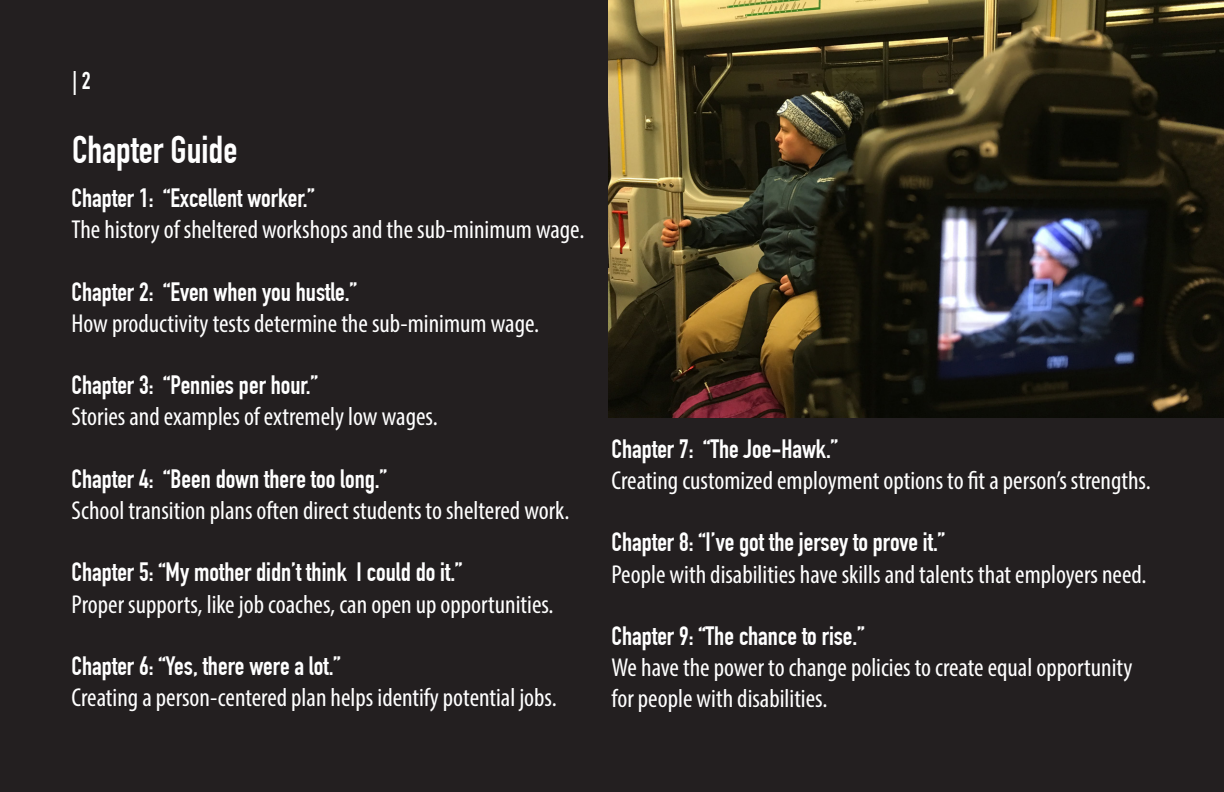
<style>
.page{position:relative;width:1224px;height:792px;background:#231f20}
.page>*{position:absolute;margin:0;border:0;box-sizing:border-box;transform-origin:0 0}
.t1{font:700 38px "DIN Condensed";color:#fff}
.t2{font:condensed 26px/31.2px "Myriad Pro";color:#fff}
.t3{font:700 26px "DIN Condensed";color:#fff}
.t4{font:700 24px "DIN Condensed";color:#fff}
</style>
<div class="page">
<img style="left:609px;top:0;width:615px;height:418px">
<p class="t4" style="left:72px;top:67px;width:20px">| 2</p>
<p class="t1" style="left:72px;top:127px;width:167px">Chapter Guide</p>
<p class="t3" style="left:72px;top:183px;width:245px">Chapter 1: “Excellent worker.”</p>
<p class="t2" style="left:72px;top:214px;width:514px">The history of sheltered workshops and the sub-minimum wage.</p>
<p class="t3" style="left:72px;top:276px;width:287px">Chapter 2: “Even when you hustle.”</p>
<p class="t2" style="left:72px;top:307px;width:469px">How productivity tests determine the sub-minimum wage.</p>
<p class="t3" style="left:72px;top:370px;width:248px">Chapter 3: “Pennies per hour.”</p>
<p class="t2" style="left:72px;top:401px;width:368px">Stories and examples of extremely low wages.</p>
<p class="t3" style="left:72px;top:463px;width:317px">Chapter 4: “Been down there too long.”</p>
<p class="t2" style="left:72px;top:494px;width:500px">School transition plans often direct students to sheltered work.</p>
<p class="t3" style="left:72px;top:557px;width:392px">Chapter 5: “My mother didn’t think I could do it.”</p>
<p class="t2" style="left:72px;top:588px;width:484px">Proper supports, like job coaches, can open up opportunities.</p>
<p class="t3" style="left:72px;top:651px;width:271px">Chapter 6: “Yes, there were a lot.”</p>
<p class="t2" style="left:72px;top:682px;width:487px">Creating a person-centered plan helps identify potential jobs.</p>
<p class="t3" style="left:612px;top:433px;width:228px">Chapter 7: “The Joe-Hawk.”</p>
<p class="t2" style="left:612px;top:464px;width:541px">Creating customized employment options to fit a person’s strengths.</p>
<p class="t3" style="left:612px;top:527px;width:335px">Chapter 8: “I’ve got the jersey to prove it.”</p>
<p class="t2" style="left:612px;top:558px;width:537px">People with disabilities have skills and talents that employers need.</p>
<p class="t3" style="left:612px;top:621px;width:255px">Chapter 9: “The chance to rise.”</p>
<p class="t2" style="left:612px;top:652px;width:522px">We have the power to change policies to create equal opportunity for people with disabilities.</p>
</div>
